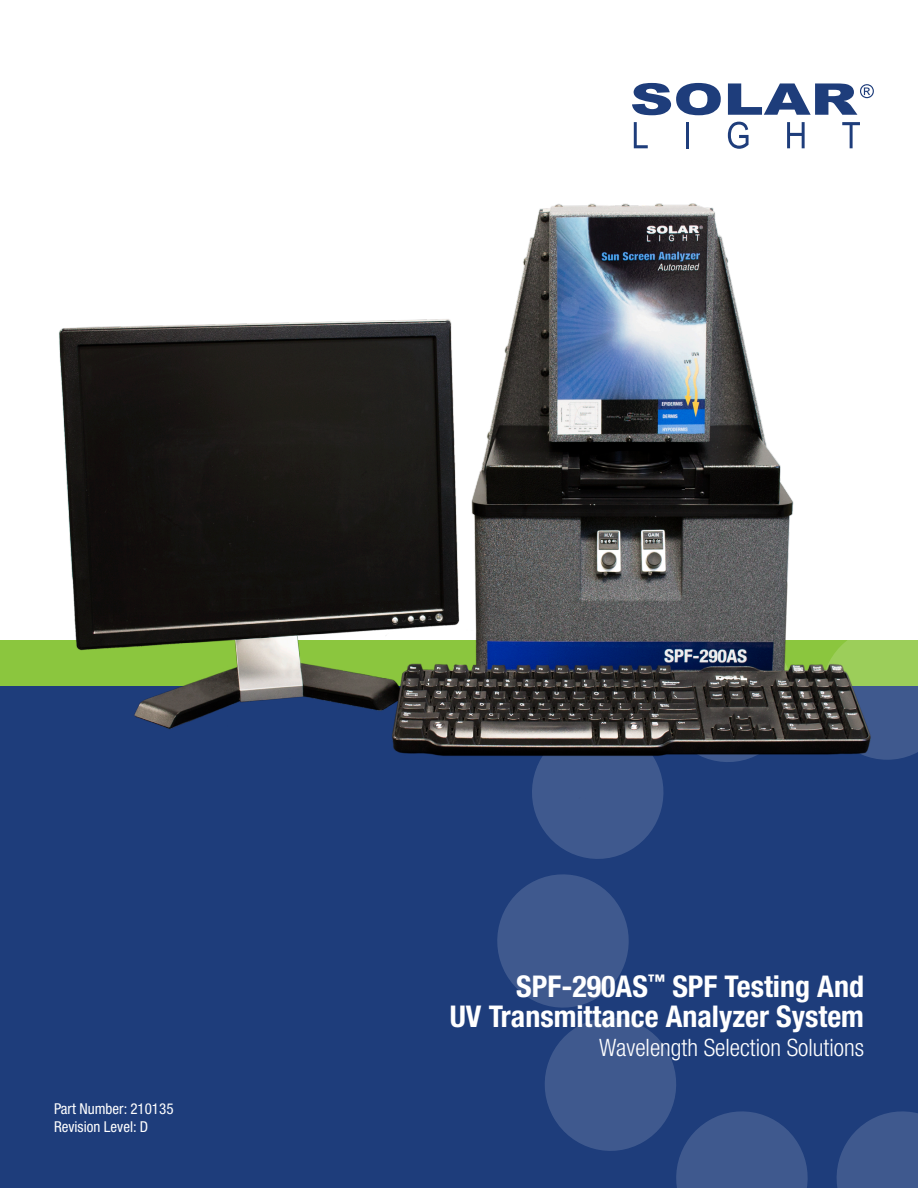
<style>
.page{position:relative;width:918px;height:1188px;background:#fff}
.page>*{position:absolute;margin:0;border:0;box-sizing:border-box;transform-origin:0 0}
.t1{font:700 condensed 30px "Helvetica Neue";color:#fff}
.t2{font:300 condensed 24px "Helvetica Neue";color:#fff}
.t3{font:condensed 15px "Helvetica Neue";color:#fff}
</style>
<div class="page">
<div style="left:0;top:640px;width:918px;height:48px;background:#8bc63e"></div>
<svg style="left:632px;top:83px;width:89px;height:32px"></svg>
<svg style="left:634px;top:122px;width:14px;height:26px"></svg>
<hr style="left:686px;top:122px;width:3px;height:26px;background:#1e3d7b">
<svg style="left:728px;top:122px;width:21px;height:27px"></svg>
<svg style="left:787px;top:122px;width:18px;height:26px"></svg>
<svg style="left:842px;top:122px;width:18px;height:26px"></svg>
<svg style="left:728px;top:83px;width:146px;height:32px"></svg>
<div style="left:0;top:686px;width:918px;height:502px;background:#1e3d7b"></div>
<svg style="left:497px;top:799px;width:421px;height:389px"></svg>
<img style="left:59px;top:203px;width:859px;height:596px">
<p class="t3" style="left:54px;top:1100px;width:121px">Part Number: 210135</p>
<p class="t3" style="left:54px;top:1118px;width:96px">Revision Level: D</p>
<p class="t1" style="left:516px;top:969px;width:349px">SPF-290AS<sup>™</sup> SPF Testing And</p>
<p class="t1" style="left:450px;top:999px;width:416px">UV Transmittance Analyzer System</p>
<p class="t2" style="left:599px;top:1034px;width:266px">Wavelength Selection Solutions</p>
</div>
